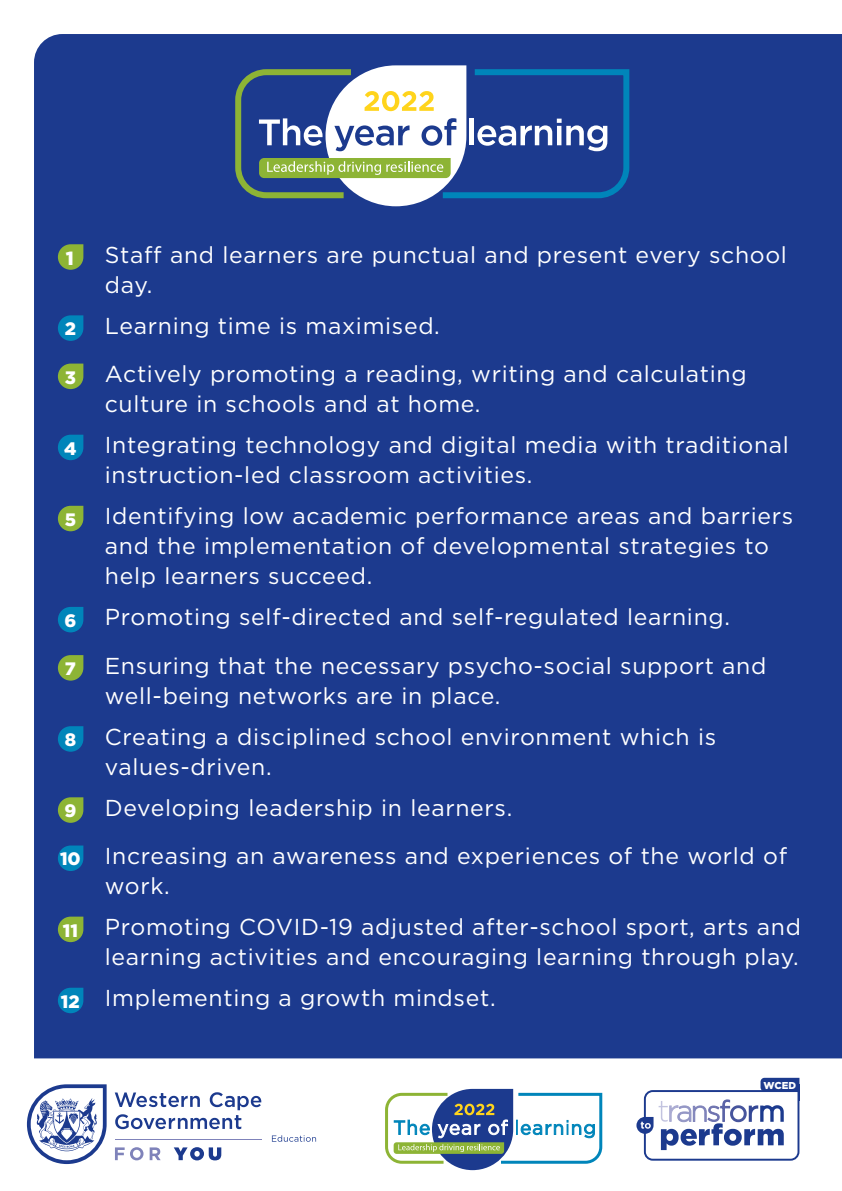
<style>
.page{position:relative;width:842px;height:1191px;background:#fff}
.page>*{position:absolute;margin:0;border:0;box-sizing:border-box;transform-origin:0 0}
.t1{font:23px/30px "Gotham";letter-spacing:.03em;color:#fff}
.t2{font:900 19px "Gotham";color:#fff}
.t3{font:900 18px "Gotham";color:#fff}
.t4{font:900 10px "Gotham";color:#fff}
.s1{font-weight:900;font-size:18px}
</style>
<div class="page">
<div style="left:34px;top:34px;width:808px;height:1024px;background:#1c3a8e"></div>
<svg style="left:115px;top:1092px;width:146px;height:37px"></svg>
<svg style="left:174px;top:1147px;width:47px;height:13px"></svg>
<svg style="left:115px;top:1147px;width:46px;height:13px"></svg>
<svg style="left:272px;top:1135px;width:44px;height:6px"></svg>
<hr style="left:115px;top:1138px;width:147px;height:1px;background:#7f83ba">
<svg style="left:27px;top:1084px;width:80px;height:80px"></svg>
<svg style="left:58px;top:244px;width:25px;height:26px"></svg>
<svg style="left:58px;top:315px;width:25px;height:26px"></svg>
<svg style="left:58px;top:363px;width:25px;height:26px"></svg>
<svg style="left:58px;top:435px;width:25px;height:25px"></svg>
<svg style="left:58px;top:506px;width:25px;height:25px"></svg>
<svg style="left:58px;top:607px;width:25px;height:25px"></svg>
<svg style="left:58px;top:655px;width:25px;height:25px"></svg>
<svg style="left:58px;top:726px;width:25px;height:25px"></svg>
<svg style="left:58px;top:797px;width:25px;height:26px"></svg>
<svg style="left:58px;top:845px;width:25px;height:26px"></svg>
<svg style="left:58px;top:916px;width:25px;height:26px"></svg>
<svg style="left:58px;top:987px;width:25px;height:26px"></svg>
<svg style="left:385px;top:1088px;width:218px;height:82px"></svg>
<svg style="left:636px;top:1077px;width:164px;height:84px"></svg>
<svg style="left:232px;top:65px;width:400px;height:141px"></svg>
<p class="t2" style="left:66px;top:245px;width:10px">1</p>
<p class="t1" style="left:105px;top:239px;width:684px">Staff and learners are punctual and present every school day.</p>
<p class="t3" style="left:65px;top:316px;width:13px">2</p>
<p class="t1" style="left:105px;top:310px;width:336px">Learning time is maximised.</p>
<p class="t3" style="left:65px;top:365px;width:13px">3</p>
<p class="t1" style="left:105px;top:358px;width:643px">Actively promoting a reading, writing and calculating culture in schools and at home.</p>
<p class="t1" style="left:105px;top:429px;width:685px;text-indent:-41px"><span class="s1">4</span> Integrating technology and digital media with traditional instruction-led classroom activities.</p>
<p class="t3" style="left:65px;top:507px;width:13px">5</p>
<p class="t1" style="left:105px;top:500px;width:690px">Identifying low academic performance areas and barriers and the implementation of developmental strategies to help learners succeed.</p>
<p class="t1" style="left:64px;top:601px;width:667px"><span class="s1">6</span> Promoting self-directed and self-regulated learning.</p>
<p class="t3" style="left:65px;top:656px;width:13px">7</p>
<p class="t1" style="left:105px;top:650px;width:663px">Ensuring that the necessary psycho-social support and well-being networks are in place.</p>
<p class="t3" style="left:65px;top:727px;width:13px">8</p>
<p class="t1" style="left:105px;top:721px;width:613px">Creating a disciplined school environment which is values-driven.</p>
<p class="t1" style="left:60px;top:783px;width:729px;line-height:48.2px"><span class="s1">9</span> Developing leadership in learners.<br><span class="s1">10</span> Increasing an awareness and experiences of the world of</p>
<p class="t1" style="left:63px;top:864px;width:740px;line-height:41.1px;text-indent:42px">work.<br><span class="s1">11</span> Promoting COVID-19 adjusted after-school sport, arts and</p>
<p class="t1" style="left:61px;top:936px;width:739px;line-height:41.1px;text-indent:44px">learning activities and encouraging learning through play.<br><span class="s1">12</span> Implementing a growth mindset.</p>
<p class="t4" style="left:763px;top:1078px;width:34px">WCED</p>
</div>
